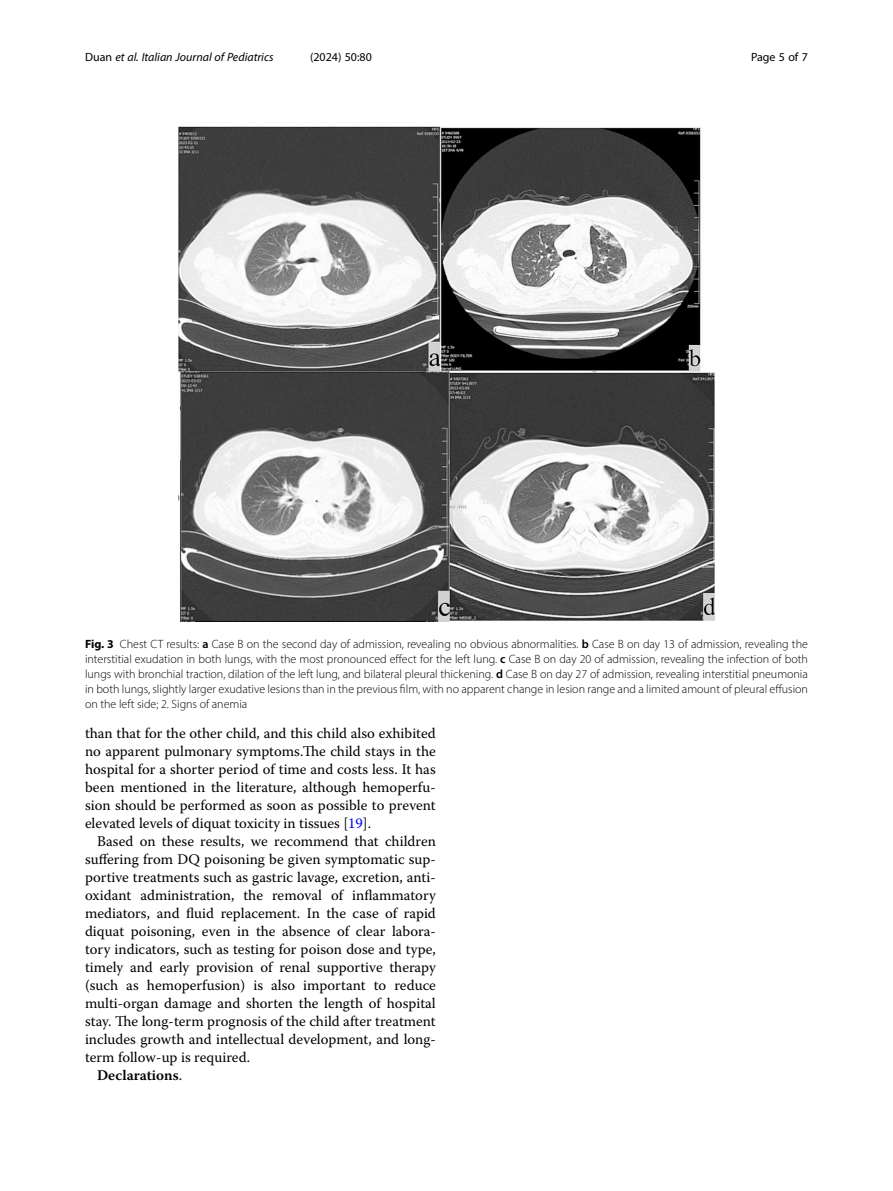
<style>
.page{position:relative;width:893px;height:1191px;background:#fff}
.page>*{position:absolute;margin:0;border:0;box-sizing:border-box;transform-origin:0 0}
.Body_Text_Indent{font:14.7px/18px "Warnock Pro";color:#000;text-align:justify}
.Body_Text_Indent-2{font:600 14.7px "Warnock Pro";color:#000}
.Figure_Caption{font:300 12px/15px "Myriad Pro";color:#000;text-align:justify}
.t1{font:italic 12px "Myriad Pro";color:#000}
.t2{font:12px "Myriad Pro";color:#000}
.s1{font-style:normal}
.s2{font-weight:700}
.s3{font-weight:600}
.s4{color:#00f}
.s5{font-weight:400}
</style>
<div class="page">
<img style="left:178px;top:126px;width:536px;height:495px">
<p class="t1" style="left:85px;top:50px;width:190px"><span class="s1">Duan</span> et al. Italian Journal of Pediatrics</p>
<p class="t2" style="left:310px;top:50px;width:63px">(2024) 50:80</p>
<p class="t2" style="left:751px;top:50px;width:58px">Page 5 of 7</p>
<p class="Figure_Caption" style="left:85px;top:636px;width:724px"><span class="s2">Fig. 3</span> Chest CT results: <span class="s3">a</span> Case B on the second day of admission, revealing no obvious abnormalities. <span class="s3">b</span> Case B on day 13 of admission, revealing the interstitial exudation in both lungs, with the most pronounced effect for the left lung. <span class="s3">c</span> Case B on day 20 of admission, revealing the infection of both lungs with bronchial traction, dilation of the left lung, and bilateral pleural thickening. <span class="s3">d</span> Case B on day 27 of admission, revealing interstitial pneumonia in both lungs, slightly larger exudative lesions than in the previous film, with no apparent change in lesion range and a limited amount of pleural effusion on the left side; 2. Signs of anemia</p>
<p class="Body_Text_Indent" style="left:85px;top:724px;width:352px">than that for the other child, and this child also exhibited no apparent pulmonary symptoms.The child stays in the hospital for a shorter period of time and costs less. It has been mentioned in the literature, although hemoperfu&shy;sion should be performed as soon as possible to prevent elevated levels of diquat toxicity in tissues [<span class="s4">19</span>].</p>
<p class="Body_Text_Indent" style="left:85px;top:832px;width:352px;text-indent:12px">Based on these results, we recommend that children suffering from DQ poisoning be given symptomatic sup&shy;portive treatments such as gastric lavage, excretion, anti&shy;oxidant administration, the removal of inflammatory mediators, and fluid replacement. In the case of rapid diquat poisoning, even in the absence of clear labora&shy;tory indicators, such as testing for poison dose and type, timely and early provision of renal supportive therapy (such as hemoperfusion) is also important to reduce multi-organ damage and shorten the length of hospital stay. The long-term prognosis of the child after treatment includes growth and intellectual development, and long&shy;term follow-up is required.</p>
<p class="Body_Text_Indent-2" style="left:97px;top:1066px;width:87px">Declarations<span class="s5">.</span></p>
</div>
